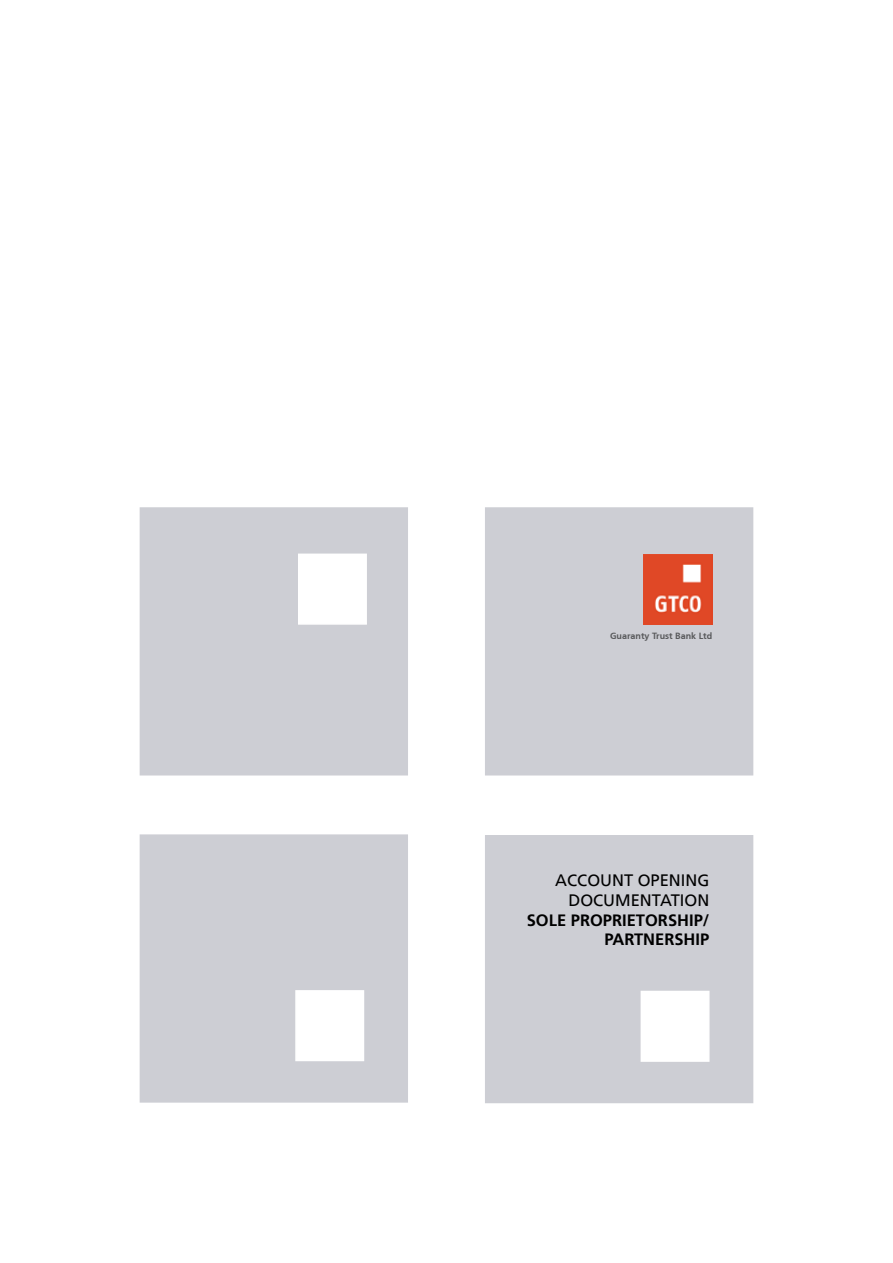
<style>
.page{position:relative;width:893px;height:1263px;background:#fff}
.page>*{position:absolute;margin:0;border:0;box-sizing:border-box;transform-origin:0 0}
.t1{font:700 16.5px/19.8px "Frutiger LT Std";color:#000;text-align:right}
.t2{font:16.5px/19.8px "Frutiger LT";color:#000;text-align:right}
.t3{font:700 9px "Frutiger CE";color:#58595b}
</style>
<div class="page">
<div style="left:485px;top:507px;width:268px;height:268px;background:#cdced4"></div>
<div style="left:485px;top:835px;width:268px;height:268px;background:#cdced4"></div>
<div style="left:641px;top:991px;width:68px;height:71px;background:#fff"></div>
<div style="left:140px;top:507px;width:268px;height:268px;background:#cdced4"></div>
<div style="left:298px;top:554px;width:69px;height:71px;background:#fff"></div>
<div style="left:140px;top:834px;width:268px;height:269px;background:#cdced4;border:2px solid #cdced4"></div>
<div style="left:295px;top:990px;width:69px;height:71px;background:#fff"></div>
<img style="left:643px;top:555px;width:69px;height:69px">
<p class="t3" style="left:610px;top:631px;width:104px">Guaranty Trust Bank Ltd</p>
<p class="t2" style="left:555px;top:870px;width:156px">ACCOUNT OPENING<br>DOCUMENTATION</p>
<p class="t1" style="left:527px;top:910px;width:184px">SOLE PROPRIETORSHIP/<br>PARTNERSHIP</p>
</div>
